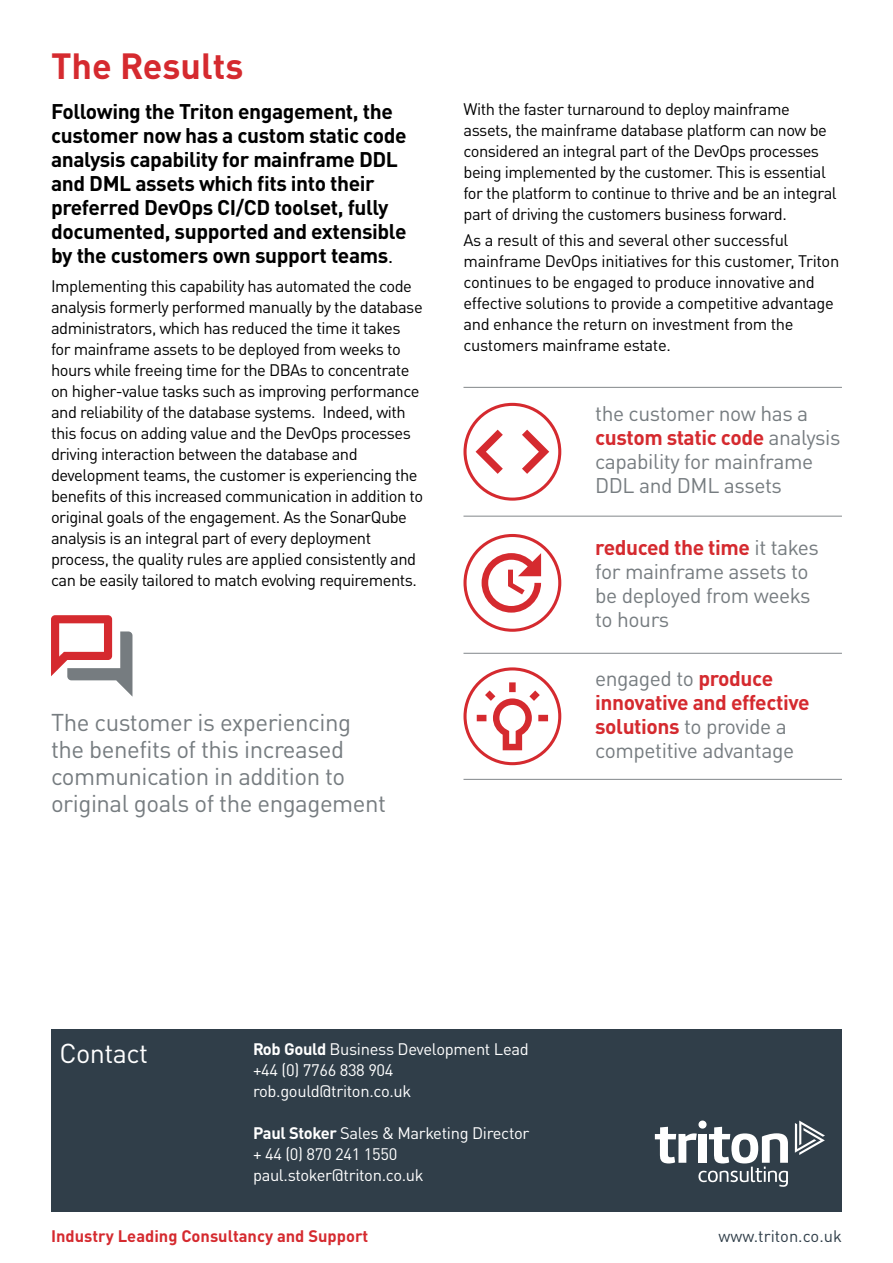
<style>
.page{position:relative;width:893px;height:1263px;background:#fff}
.page>*{position:absolute;margin:0;border:0;box-sizing:border-box;transform-origin:0 0}
.t1{font:700 36px "DINOT";color:#d52a2f}
.t2{font:27px "DINOT";letter-spacing:-.02em;color:#fff}
.t3{font:24px/27px "DINOT";letter-spacing:-.02em;color:#767c80}
.t4{font:21px/24px "DINOT";letter-spacing:-.02em;color:#767c80}
.t5{font:700 21px/24px "DINOT";letter-spacing:-.02em;color:#000}
.t6{font:16.5px/21px "DINOT";letter-spacing:-.03em;color:#000}
.t7{font:16.5px/21px "DINOT";letter-spacing:-.02em;color:#fff}
.t8{font:700 16.5px "DINOT";color:#d52a2f}
.t9{font:16.5px "DINOT";color:#303e49}
.s1{font-weight:400}
.s2{font-weight:700;color:#d52a2f}
.s3{font-weight:700}
</style>
<div class="page">
<svg style="left:51px;top:615px;width:81px;height:81px"></svg>
<hr style="left:463px;top:387px;width:379px;height:1px;background:#82878a">
<hr style="left:463px;top:516px;width:379px;height:1px;background:#82878a">
<hr style="left:463px;top:653px;width:379px;height:1px;background:#82878a">
<hr style="left:463px;top:779px;width:379px;height:1px;background:#82878a">
<div style="left:463px;top:403px;width:98px;height:98px;border:3px solid #d52a2f;border-radius:50%"></div>
<div style="left:463px;top:534px;width:98px;height:98px;border:3px solid #d52a2f;border-radius:50%"></div>
<svg style="left:465px;top:669px;width:95px;height:95px"></svg>
<div style="left:463px;top:667px;width:98px;height:98px;border:3px solid #d52a2f;border-radius:50%"></div>
<svg style="left:476px;top:430px;width:73px;height:44px"></svg>
<svg style="left:482px;top:553px;width:59px;height:60px"></svg>
<svg style="left:477px;top:682px;width:71px;height:68px"></svg>
<div style="left:51px;top:1029px;width:791px;height:183px;background:#303e49"></div>
<svg style="left:698px;top:1120px;width:9px;height:8px"></svg>
<svg style="left:655px;top:1127px;width:133px;height:60px"></svg>
<svg style="left:795px;top:1120px;width:30px;height:35px"></svg>
<h1 class="t1" style="left:51px;top:37px;width:194px">The Results</h1>
<p class="t5" style="left:51px;top:97px;width:357px">Following the Triton engagement, the customer now has a custom static code analysis capability for mainframe DDL and DML assets which fits into their preferred DevOps CI/CD toolset, fully documented, supported and extensible by the customers own support teams<span class="s1">.</span></p>
<p class="t6" style="left:51px;top:274px;width:374px">Implementing this capability has automated the code analysis formerly performed manually by the database administrators, which has reduced the time it takes for mainframe assets to be deployed from weeks to hours while freeing time for the DBAs to concentrate on higher-value tasks such as improving performance and reliability of the database systems. Indeed, with this focus on adding value and the DevOps processes driving interaction between the database and development teams, the customer is experiencing the benefits of this increased communication in addition to original goals of the engagement. As the SonarQube analysis is an integral part of every deployment process, the quality rules are applied consistently and can be easily tailored to match evolving requirements.</p>
<h3 class="t3" style="left:51px;top:707px;width:337px">The customer is experiencing the benefits of this increased communication in addition to original goals of the engagement</h3>
<p class="t6" style="left:463px;top:98px;width:375px">With the faster turnaround to deploy mainframe assets, the mainframe database platform can now be considered an integral part of the DevOps processes being implemented by the customer. This is essential for the platform to continue to thrive and be an integral part of driving the customers business forward.</p>
<p class="t6" style="left:463px;top:228px;width:377px">As a result of this and several other successful mainframe DevOps initiatives for this customer, Triton continues to be engaged to produce innovative and effective solutions to provide a competitive advantage and enhance the return on investment from the customers mainframe estate.</p>
<p class="t4" style="left:595px;top:400px;width:247px">the customer now has a <span class="s2">custom static code</span> analysis capability for mainframe<br>DDL and DML assets</p>
<p class="t4" style="left:595px;top:533px;width:225px"><span class="s2">reduced the time</span> it takes for mainframe assets to be deployed from weeks to hours</p>
<p class="t4" style="left:595px;top:664px;width:216px">engaged to <span class="s2">produce innovative and effective solutions</span> to provide a competitive advantage</p>
<h2 class="t2" style="left:60px;top:1032px;width:90px">Contact</h2>
<p class="t7" style="left:253px;top:1037px;width:277px"><span class="s3">Rob Gould</span> Business Development Lead +44 (0) 7766 838 904 rob.gould@triton.co.uk</p>
<p class="t7" style="left:253px;top:1121px;width:278px"><span class="s3">Paul Stoker</span> Sales &amp; Marketing Director + 44 (0) 870 241 1550 paul.stoker@triton.co.uk</p>
<p class="t8" style="left:51px;top:1223px;width:319px">Industry Leading Consultancy and Support</p>
<p class="t9" style="left:719px;top:1223px;width:125px">www.triton.co.uk</p>
</div>
